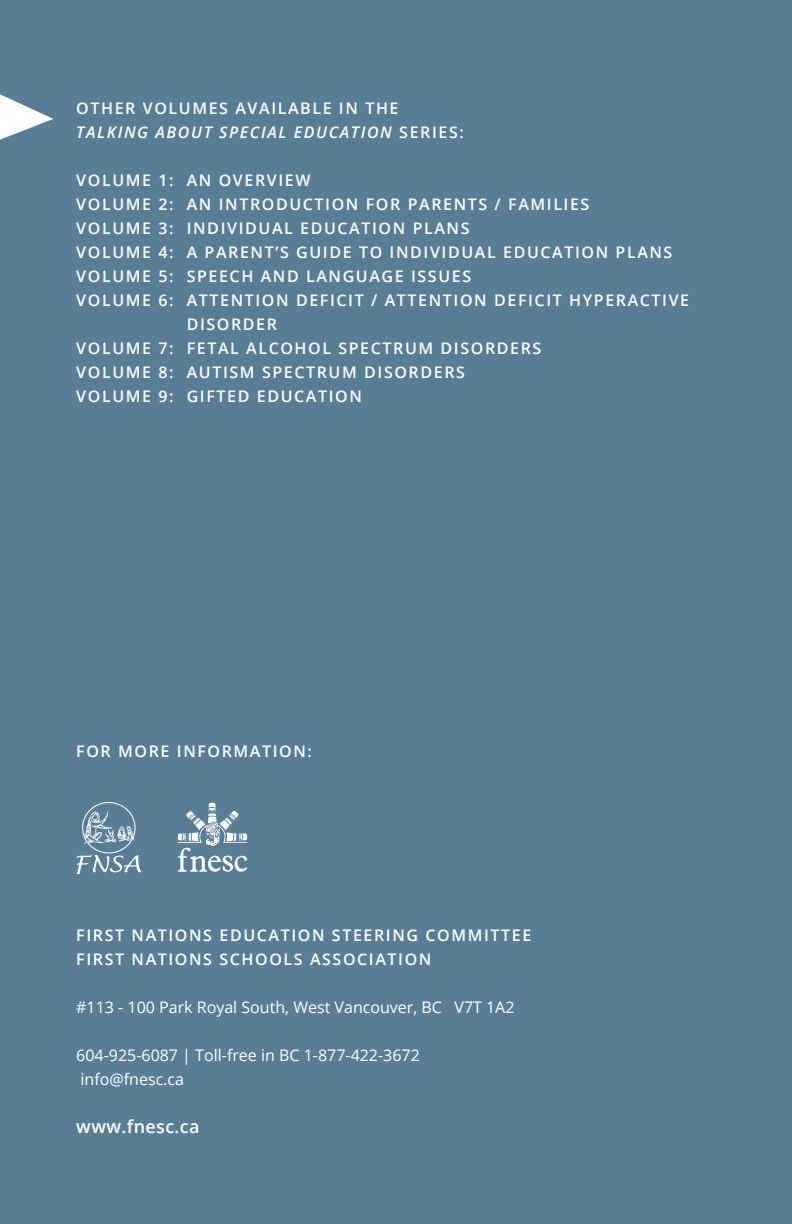
<style>
.page{position:relative;width:792px;height:1224px;background:#577e95}
.page>*{position:absolute;margin:0;border:0;box-sizing:border-box;transform-origin:0 0}
.t1{font:600 18px "Open Sans";letter-spacing:.02em;color:#fff}
.t2{font:600 16px/24px "Open Sans";letter-spacing:.1em;color:#fff}
.t3{font:16px "Open Sans";color:#fff}
.t4{font:italic 600 16px "Open Sans";letter-spacing:.1em;color:#fff}
.s1{font-style:normal}
</style>
<div class="page">
<svg style="left:0;top:94px;width:53px;height:46px"></svg>
<svg style="left:76px;top:802px;width:65px;height:72px"></svg>
<svg style="left:178px;top:803px;width:69px;height:69px"></svg>
<p class="t2" style="left:76px;top:96px;width:324px">OTHER VOLUMES AVAILABLE IN THE</p>
<p class="t4" style="left:76px;top:121px;width:389px">TALKING ABOUT SPECIAL EDUCATION <span class="s1">SERIES:</span></p>
<p class="t2" style="left:76px;top:168px;width:236px">VOLUME 1: AN OVERVIEW</p>
<p class="t2" style="left:76px;top:192px;width:515px">VOLUME 2: AN INTRODUCTION FOR PARENTS / FAMILIES</p>
<p class="t2" style="left:76px;top:216px;width:395px">VOLUME 3: INDIVIDUAL EDUCATION PLANS</p>
<p class="t2" style="left:76px;top:240px;width:598px">VOLUME 4: A PARENT’S GUIDE TO INDIVIDUAL EDUCATION PLANS</p>
<p class="t2" style="left:76px;top:264px;width:396px">VOLUME 5: SPEECH AND LANGUAGE ISSUES</p>
<p class="t2" style="left:187px;top:288px;width:504px;text-indent:-110px">VOLUME 6: ATTENTION DEFICIT / ATTENTION DEFICIT HYPERACTIVE<br>DISORDER</p>
<p class="t2" style="left:76px;top:336px;width:467px">VOLUME 7: FETAL ALCOHOL SPECTRUM DISORDERS</p>
<p class="t2" style="left:76px;top:360px;width:390px">VOLUME 8: AUTISM SPECTRUM DISORDERS</p>
<p class="t2" style="left:76px;top:384px;width:287px">VOLUME 9: GIFTED EDUCATION</p>
<p class="t2" style="left:76px;top:739px;width:237px">FOR MORE INFORMATION:</p>
<p class="t2" style="left:76px;top:923px;width:457px">FIRST NATIONS EDUCATION STEERING COMMITTEE<br>FIRST NATIONS SCHOOLS ASSOCIATION</p>
<p class="t3" style="left:76px;top:996px;width:440px">#113 - 100 Park Royal South, West Vancouver, BC V7T 1A2</p>
<p class="t3" style="left:76px;top:1044px;width:345px">604-925-6087 | Toll-free in BC 1-877-422-3672</p>
<p class="t3" style="left:80px;top:1068px;width:105px">info@fnesc.ca</p>
<p class="t1" style="left:76px;top:1114px;width:125px">www.fnesc.ca</p>
</div>
